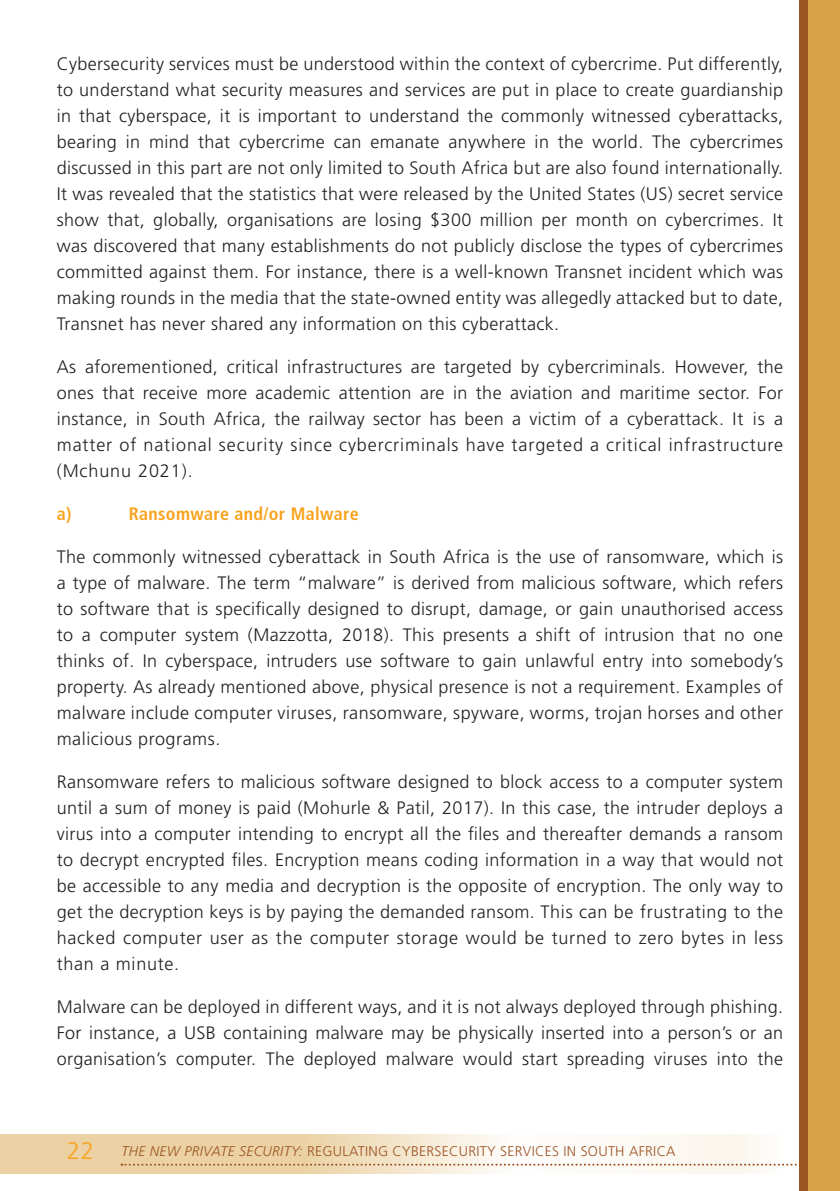
<style>
.page{position:relative;width:840px;height:1191px;background:#fff}
.page>*{position:absolute;margin:0;border:0;box-sizing:border-box;transform-origin:0 0}
.t1{font:300 18px/26px "Frutiger LT Std";letter-spacing:.03em;color:#231f20;text-align:justify}
.t2{font:700 condensed 18px "Frutiger LT Std";letter-spacing:.02em;color:#f9a21c}
.t3{font:300 14px "Frutiger LT Std";letter-spacing:.02em;color:#9d5423}
.s1{font-size:24px;color:#f9a21c}
.s2{font-style:italic}
</style>
<div class="page">
<svg style="left:0;top:1134px;width:780px;height:39px"></svg>
<svg style="left:121px;top:1163px;width:719px;height:2px"></svg>
<div style="left:798px;top:0;width:10px;height:1191px;background:#9d5423"></div>
<div style="left:808px;top:0;width:31px;height:1191px;background:#d7a448"></div>
<p class="t1" style="left:57px;top:51px;width:727px">Cybersecurity services must be understood within the context of cybercrime. Put differently, to understand what security measures and services are put in place to create guardianship in that cyberspace, it is important to understand the commonly witnessed cyberattacks, bearing in mind that cybercrime can emanate anywhere in the world. The cybercrimes discussed in this part are not only limited to South Africa but are also found internationally.<br>It was revealed that the statistics that were released by the United States (US) secret service show that, globally, organisations are losing $300 million per month on cybercrimes. It was discovered that many establishments do not publicly disclose the types of cybercrimes committed against them. For instance, there is a well-known Transnet incident which was making rounds in the media that the state-owned entity was allegedly attacked but to date, Transnet has never shared any information on this cyberattack.</p>
<p class="t1" style="left:57px;top:354px;width:727px">As aforementioned, critical infrastructures are targeted by cybercriminals. However, the ones that receive more academic attention are in the aviation and maritime sector. For instance, in South Africa, the railway sector has been a victim of a cyberattack. It is a matter of national security since cybercriminals have targeted a critical infrastructure (Mchunu 2021).</p>
<p class="t2" style="left:57px;top:503px;width:16px">a)</p>
<p class="t2" style="left:129px;top:503px;width:231px">Ransomware and/or Malware</p>
<p class="t1" style="left:57px;top:544px;width:727px">The commonly witnessed cyberattack in South Africa is the use of ransomware, which is a type of malware. The term “malware” is derived from malicious software, which refers to software that is specifically designed to disrupt, damage, or gain unauthorised access to a computer system (Mazzotta, 2018). This presents a shift of intrusion that no one thinks of. In cyberspace, intruders use software to gain unlawful entry into somebody’s property. As already mentioned above, physical presence is not a requirement. Examples of malware include computer viruses, ransomware, spyware, worms, trojan horses and other malicious programs.</p>
<p class="t1" style="left:57px;top:769px;width:727px">Ransomware refers to malicious software designed to block access to a computer system until a sum of money is paid (Mohurle &amp; Patil, 2017). In this case, the intruder deploys a virus into a computer intending to encrypt all the files and thereafter demands a ransom to decrypt encrypted files. Encryption means coding information in a way that would not be accessible to any media and decryption is the opposite of encryption. The only way to get the decryption keys is by paying the demanded ransom. This can be frustrating to the hacked computer user as the computer storage would be turned to zero bytes in less than a minute.</p>
<p class="t1" style="left:57px;top:994px;width:727px">Malware can be deployed in different ways, and it is not always deployed through phishing.<br>For instance, a USB containing malware may be physically inserted into a person’s or an organisation’s computer. The deployed malware would start spreading viruses into the</p>
<p class="t3" style="left:67px;top:1143px;width:609px"><span class="s1">22</span> <span class="s2">THE NEW PRIVATE SECURITY:</span> REGULATING CYBERSECURITY SERVICES IN SOUTH AFRICA</p>
</div>
